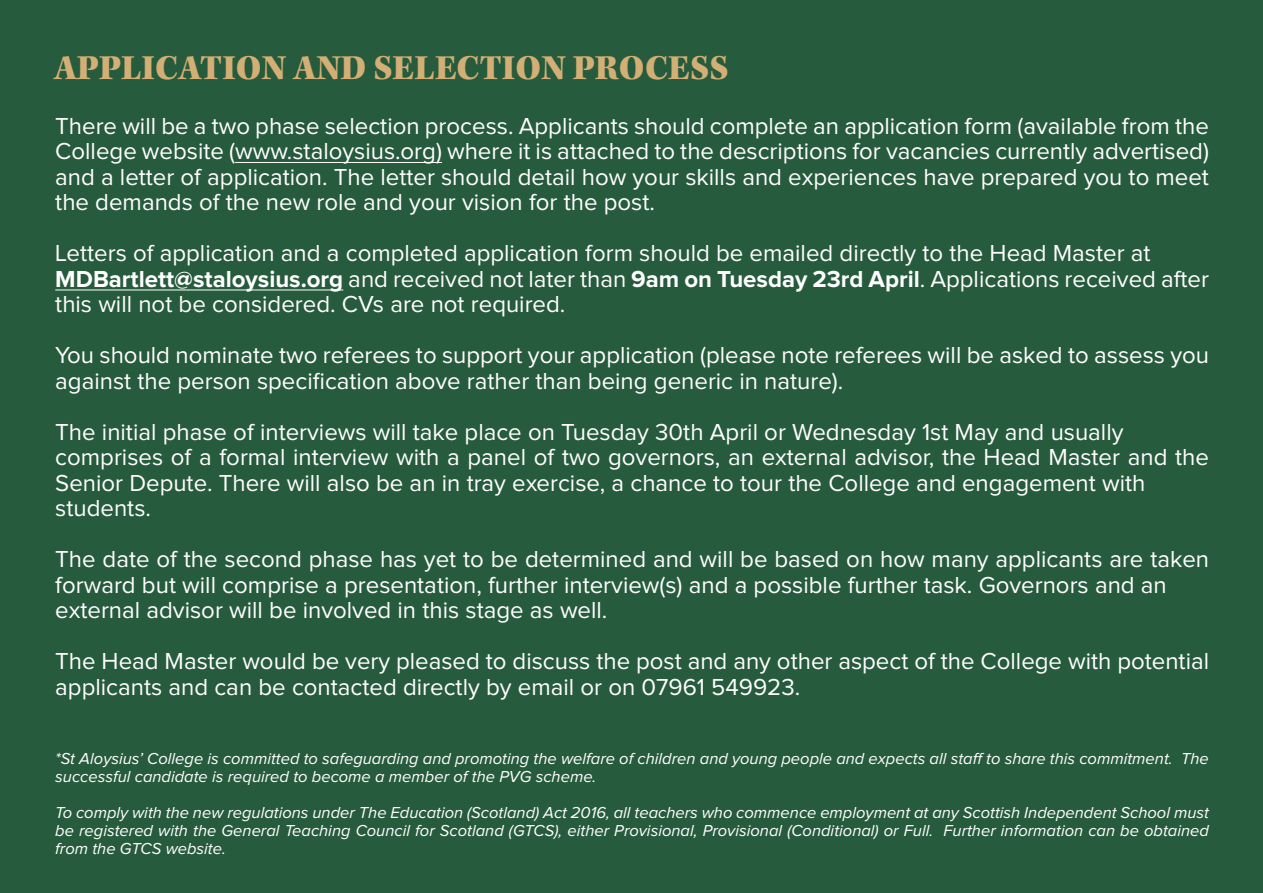
<style>
.page{position:relative;width:1263px;height:893px;background:#275b3d}
.page>*{position:absolute;margin:0;border:0;box-sizing:border-box;transform-origin:0 0}
.t1{font:900 36px "Kepler Std";color:#d3af75}
.t2{font:24px/25.5px "Proxima Nova";color:#fff}
.t3{font:italic 16.5px/18px "Proxima Nova";color:#fff}
.s1{font-weight:700}
</style>
<div class="page">
<hr style="left:235px;top:162px;width:207px;height:1px;background:#fff">
<hr style="left:55px;top:290px;width:288px;height:1px;background:#fff">
<h1 class="t1" style="left:54px;top:47px;width:676px">APPLICATION AND SELECTION PROCESS</h1>
<p class="t2" style="left:55px;top:114px;width:1155px;text-align:justify">There will be a two phase selection process. Applicants should complete an application form (available from the College website (www.staloysius.org) where it is attached to the descriptions for vacancies currently advertised) and a letter of application. The letter should detail how your skills and experiences have prepared you to meet the demands of the new role and your vision for the post.</p>
<p class="t2" style="left:55px;top:242px;width:1155px">Letters of application and a completed application form should be emailed directly to the Head Master at<br><span class="s1">MDBartlett@staloysius.org</span> and received not later than <span class="s1">9am on Tuesday 23rd April</span>. Applications received after this will not be considered. CVs are not required.</p>
<p class="t2" style="left:55px;top:343px;width:1155px">You should nominate two referees to support your application (please note referees will be asked to assess you against the person specification above rather than being generic in nature).</p>
<p class="t2" style="left:55px;top:420px;width:1155px">The initial phase of interviews will take place on Tuesday 30th April or Wednesday 1st May and usually comprises of a formal interview with a panel of two governors, an external advisor, the Head Master and the Senior Depute. There will also be an in tray exercise, a chance to tour the College and engagement with students.</p>
<p class="t2" style="left:55px;top:547px;width:1155px">The date of the second phase has yet to be determined and will be based on how many applicants are taken forward but will comprise a presentation, further interview(s) and a possible further task. Governors and an external advisor will be involved in this stage as well.</p>
<p class="t2" style="left:55px;top:649px;width:1155px">The Head Master would be very pleased to discuss the post and any other aspect of the College with potential applicants and can be contacted directly by email or on 07961 549923.</p>
<p class="t3" style="left:55px;top:750px;width:1155px">*St Aloysius’ College is committed to safeguarding and promoting the welfare of children and young people and expects all staff to share this commitment. The successful candidate is required to become a member of the PVG scheme.</p>
<p class="t3" style="left:55px;top:804px;width:1155px;text-align:justify">To comply with the new regulations under The Education (Scotland) Act 2016, all teachers who commence employment at any Scottish Independent School must be registered with the General Teaching Council for Scotland (GTCS), either Provisional, Provisional (Conditional) or Full. Further information can be obtained from the GTCS website.</p>
</div>
